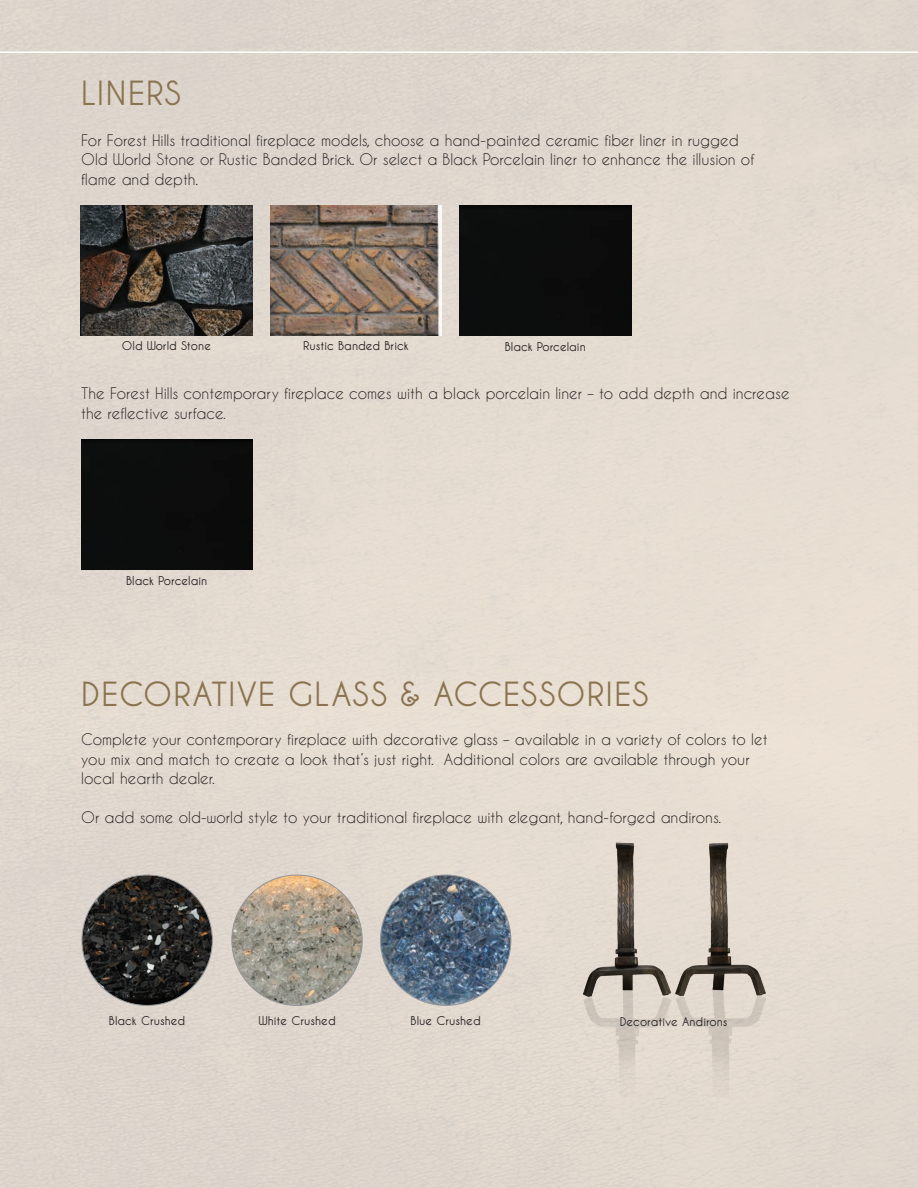
<style>
.page{position:relative;width:918px;height:1188px;background:#e2d9cf}
.page>*{position:absolute;margin:0;border:0;box-sizing:border-box;transform-origin:0 0}
.t1{font:700 33px "Caviar Dreams";letter-spacing:.035em;color:#89744f}
.t2{font:15px/19.5px "Caviar Dreams";color:#231f20}
.t3{font:700 12px "Caviar Dreams";color:#231f20}
</style>
<div class="page">
<hr style="left:0;top:51px;width:918px;height:2px;background:#fff">
<img style="left:82px;top:875px;width:130px;height:130px;border-radius:65px">
<img style="left:232px;top:875px;width:130px;height:130px;border-radius:65px">
<img style="left:380px;top:875px;width:131px;height:130px;border-radius:65px">
<img style="left:81px;top:205px;width:171px;height:130px">
<img style="left:270px;top:205px;width:172px;height:130px">
<div style="left:460px;top:205px;width:171px;height:130px;background:#0c0d0c"></div>
<img style="left:575px;top:838px;width:197px;height:259px">
<div style="left:81px;top:440px;width:171px;height:130px;background:#0c0d0c"></div>
<p class="t1" style="left:81px;top:74px;width:101px">LINERS</p>
<p class="t2" style="left:81px;top:130px;width:674px">For Forest Hills traditional fireplace models, choose a hand-painted ceramic fiber liner in rugged<br>Old World Stone or Rustic Banded Brick. Or select a Black Porcelain liner to enhance the illusion of flame and depth.</p>
<p class="t3" style="left:122px;top:339px;width:91px">Old World Stone</p>
<p class="t3" style="left:303px;top:339px;width:107px">Rustic Banded Brick</p>
<p class="t3" style="left:505px;top:340px;width:83px">Black Porcelain</p>
<p class="t2" style="left:81px;top:384px;width:710px">The Forest Hills contemporary fireplace comes with a black porcelain liner – to add depth and increase the reflective surface.</p>
<p class="t3" style="left:126px;top:574px;width:83px">Black Porcelain</p>
<p class="t1" style="left:81px;top:676px;width:569px">DECORATIVE GLASS &amp; ACCESSORIES</p>
<p class="t2" style="left:81px;top:730px;width:688px">Complete your contemporary fireplace with decorative glass – available in a variety of colors to let you mix and match to create a look that’s just right. Additional colors are available through your local hearth dealer.</p>
<p class="t2" style="left:81px;top:808px;width:641px">Or add some old-world style to your traditional fireplace with elegant, hand-forged andirons.</p>
<p class="t3" style="left:109px;top:1014px;width:78px">Black Crushed</p>
<p class="t3" style="left:258px;top:1014px;width:79px">White Crushed</p>
<p class="t3" style="left:411px;top:1014px;width:72px">Blue Crushed</p>
<p class="t3" style="left:620px;top:1015px;width:109px">Decorative Andirons</p>
</div>
